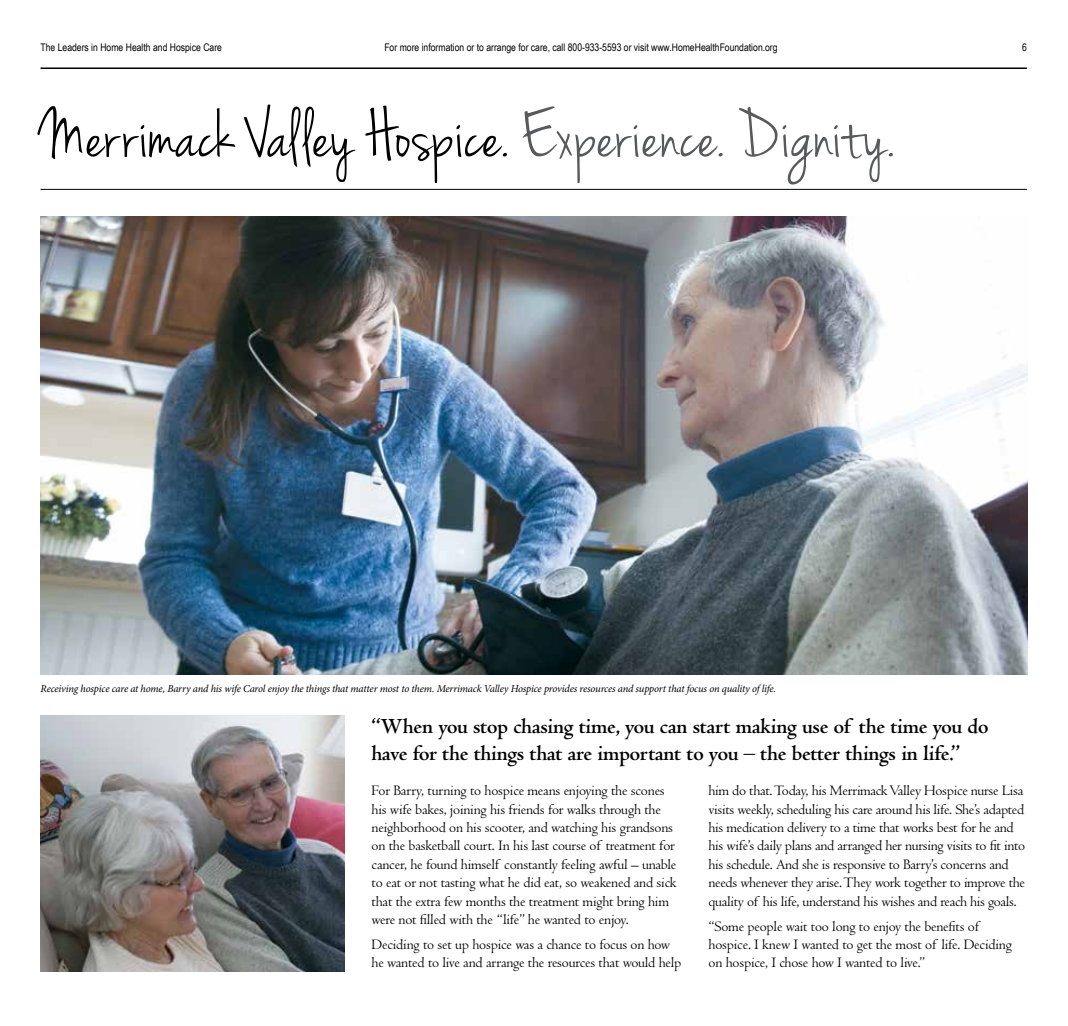
<style>
.page{position:relative;width:1068px;height:1026px;background:#fff}
.page>*{position:absolute;margin:0;border:0;box-sizing:border-box;transform-origin:0 0}
.t1{font:72px "Jenna Sue";letter-spacing:.01em;color:#000}
.t2{font:700 22.5px/27px "Centaur";letter-spacing:-.015em;color:#000}
.t3{font:15px/18.3px "Centaur";letter-spacing:-.015em;color:#000}
.t4{font:italic 10.5px "Minion Pro";letter-spacing:-.02em;color:#000}
.t5{font:10.5px "Arial Narrow";color:#000}
.s1{color:#58595b}
</style>
<div class="page">
<hr style="left:40px;top:68px;width:986px;height:1px;background:#000">
<hr style="left:40px;top:189px;width:986px;height:1px;background:#000">
<img style="left:40px;top:216px;width:987px;height:459px">
<img style="left:40px;top:716px;width:304px;height:256px">
<p class="t5" style="left:40px;top:41px;width:183px">The Leaders in Home Health and Hospice Care</p>
<p class="t5" style="left:384px;top:41px;width:394px">For more information or to arrange for care, call 800-933-5593 or visit www.HomeHealthFoundation.org</p>
<p class="t5" style="left:1021px;top:41px;width:6px">6</p>
<h1 class="t1" style="left:40px;top:94px;width:855px">Merrimack Valley Hospice. <span class="s1">Experience. Dignity.</span></h1>
<p class="t4" style="left:40px;top:682px;width:736px">Receiving hospice care at home, Barry and his wife Carol enjoy the things that matter most to them. Merrimack Valley Hospice provides resources and support that focus on quality of life.</p>
<h2 class="t2" style="left:371px;top:713px;width:618px">“When you stop chasing time, you can start making use of the time you do have for the things that are important to you – the better things in life.”</h2>
<p class="t3" style="left:371px;top:782px;width:306px">For Barry, turning to hospice means enjoying the scones his wife bakes, joining his friends for walks through the neighborhood on his scooter, and watching his grandsons on the basketball court. In his last course of treatment for cancer, he found himself constantly feeling awful – unable to eat or not tasting what he did eat, so weakened and sick that the extra few months the treatment might bring him were not filled with the “life” he wanted to enjoy.</p>
<p class="t3" style="left:371px;top:936px;width:311px">Deciding to set up hospice was a chance to focus on how he wanted to live and arrange the resources that would help</p>
<p class="t3" style="left:708px;top:782px;width:318px">him do that. Today, his Merrimack Valley Hospice nurse Lisa visits weekly, scheduling his care around his life. She’s adapted his medication delivery to a time that works best for he and his wife’s daily plans and arranged her nursing visits to fit into his schedule. And she is responsive to Barry’s concerns and needs whenever they arise. They work together to improve the quality of his life, understand his wishes and reach his goals.</p>
<p class="t3" style="left:708px;top:917px;width:305px">“Some people wait too long to enjoy the benefits of hospice. I knew I wanted to get the most of life. Deciding on hospice, I chose how I wanted to live.”</p>
</div>
